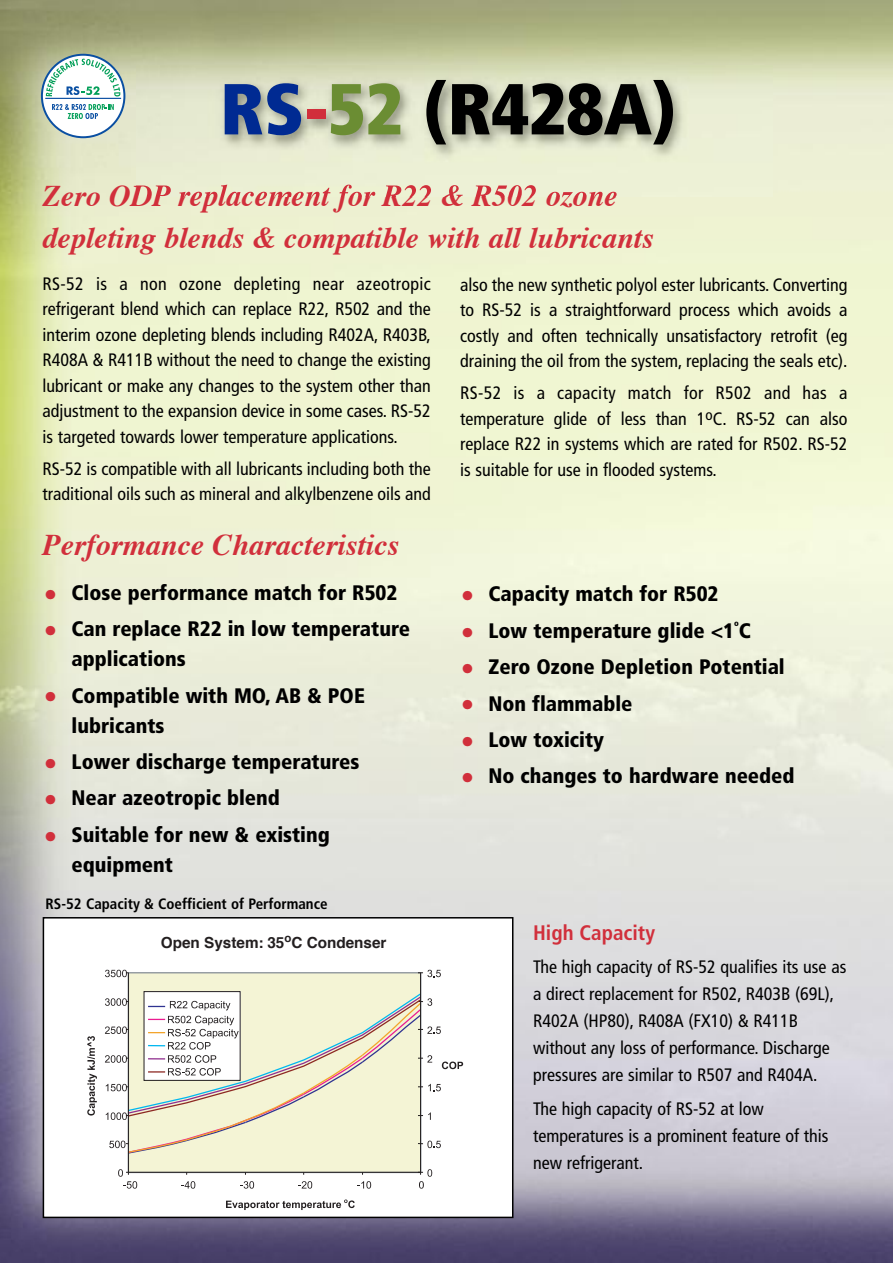
<style>
.page{position:relative;width:893px;height:1263px;background:#fff}
.page>*{position:absolute;margin:0;border:0;box-sizing:border-box;transform-origin:0 0}
.t1{font:900 condensed 72px "Frutiger";color:#000}
.t2{font:italic 700 30px/42.5px "Times";color:#d12f3b}
.t3{font:900 condensed 21px/30px "Frutiger";color:#000}
.t4{font:700 condensed 21px "Frutiger";color:#d12f3b}
.t5{font:condensed 18px/25.5px "Frutiger";color:#000;text-align:justify}
.t6{font:700 15.3px "Helvetica";color:#231f20}
.t7{font:700 condensed 15px "Frutiger";color:#000}
.t8{font:900 condensed 8.25px "Frutiger";color:#000}
.s1{color:#002a92}
.s2{color:#d12f3b}
.s3{color:#6b8d33}
.s4{font-size:27px;color:#d12f3b}
</style>
<div class="page">
<img style="left:0;top:0;width:893px;height:1263px">
<div style="left:42px;top:55px;width:82px;height:82px;background:#fff;border-radius:50%"></div>
<div style="left:41px;top:54px;width:84px;height:84px;border:2px solid #0a4fa2;border-radius:50%"></div>
<hr style="left:45px;top:98px;width:76px;height:1px;background:#0a4fa2">
<svg style="left:46px;top:59px;width:74px;height:38px"></svg>
<svg style="left:52px;top:104px;width:62px;height:15px"></svg>
<div style="left:43px;top:918px;width:470px;height:299px;background:#fff"></div>
<div style="left:128px;top:973px;width:293px;height:199px;background:#f4f4d5"></div>
<hr style="left:128px;top:1172px;width:293px;height:1px;background:#231f20">
<svg style="left:105px;top:970px;width:23px;height:7px"></svg>
<svg style="left:118px;top:1169px;width:19px;height:19px"></svg>
<svg style="left:181px;top:1181px;width:14px;height:7px"></svg>
<svg style="left:240px;top:1181px;width:14px;height:7px"></svg>
<svg style="left:298px;top:1181px;width:14px;height:7px"></svg>
<svg style="left:357px;top:1181px;width:14px;height:7px"></svg>
<svg style="left:226px;top:1199px;width:129px;height:11px"></svg>
<svg style="left:87px;top:1036px;width:10px;height:79px"></svg>
<svg style="left:418px;top:1169px;width:14px;height:19px"></svg>
<svg style="left:418px;top:970px;width:23px;height:7px"></svg>
<svg style="left:105px;top:992px;width:358px;height:162px"></svg>
<hr style="left:420px;top:973px;width:1px;height:199px;background:#231f20">
<hr style="left:128px;top:973px;width:1px;height:199px;background:#231f20">
<div style="left:43px;top:917px;width:470px;height:301px;border:2px solid #000"></div>
<img style="left:136px;top:66px;width:636px;height:130px">
<img style="left:136px;top:185px;width:35px;height:11px">
<h1 class="t1" style="left:220px;top:80px;width:457px"><span class="s1">RS</span><span class="s2">-</span><span class="s3">52</span> (R428A)</h1>
<h2 class="t2" style="left:43px;top:177px;width:613px">Zero ODP replacement for R22 &amp; R502 ozone depleting blends &amp; compatible with all lubricants</h2>
<p class="t5" style="left:43px;top:272px;width:390px">RS-52 is a non ozone depleting near azeotropic refrigerant blend which can replace R22, R502 and the interim ozone depleting blends including R402A, R403B, R408A &amp; R411B without the need to change the existing lubricant or make any changes to the system other than adjustment to the expansion device in some cases. RS-52 is targeted towards lower temperature applications.</p>
<p class="t5" style="left:43px;top:457px;width:390px">RS-52 is compatible with all lubricants including both the traditional oils such as mineral and alkylbenzene oils and</p>
<h2 class="t2" style="left:43px;top:526px;width:358px">Performance Characteristics</h2>
<p class="t3" style="left:44px;top:579px;width:355px"><span class="s4">•</span> Close performance match for R502</p>
<p class="t3" style="left:72px;top:615px;width:340px;text-indent:-28px"><span class="s4">•</span> Can replace R22 in low temperature applications</p>
<p class="t3" style="left:72px;top:682px;width:295px;text-indent:-28px"><span class="s4">•</span> Compatible with MO, AB &amp; POE lubricants</p>
<p class="t3" style="left:44px;top:748px;width:317px"><span class="s4">•</span> Lower discharge temperatures</p>
<p class="t3" style="left:44px;top:785px;width:237px"><span class="s4">•</span> Near azeotropic blend</p>
<p class="t3" style="left:72px;top:821px;width:260px;text-indent:-28px"><span class="s4">•</span> Suitable for new &amp; existing equipment</p>
<p class="t7" style="left:46px;top:898px;width:284px">RS-52 Capacity &amp; Coefficient of Performance</p>
<p class="t6" style="left:161px;top:936px;width:227px">Open System: 35<sup>o</sup>C Condenser</p>
<p class="t5" style="left:460px;top:273px;width:389px">also the new synthetic polyol ester lubricants. Converting to RS-52 is a straightforward process which avoids a costly and often technically unsatisfactory retrofit (eg draining the oil from the system, replacing the seals etc).</p>
<p class="t5" style="left:460px;top:382px;width:389px">RS-52 is a capacity match for R502 and has a temperature glide of less than 1<sup>o</sup>C. RS-52 can also replace R22 in systems which are rated for R502. RS-52 is suitable for use in flooded systems.</p>
<p class="t3" style="left:461px;top:581px;width:259px"><span class="s4">•</span> Capacity match for R502</p>
<p class="t3" style="left:461px;top:617px;width:292px"><span class="s4">•</span> Low temperature glide &lt;1 C</p>
<p class="t8" style="left:734px;top:620px;width:6px">o</p>
<p class="t3" style="left:461px;top:653px;width:325px"><span class="s4">•</span> Zero Ozone Depletion Potential</p>
<p class="t3" style="left:461px;top:690px;width:173px"><span class="s4">•</span> Non flammable</p>
<p class="t3" style="left:461px;top:726px;width:145px"><span class="s4">•</span> Low toxicity</p>
<p class="t3" style="left:461px;top:763px;width:335px"><span class="s4">•</span> No changes to hardware needed</p>
<p class="t4" style="left:533px;top:924px;width:123px">High Capacity</p>
<p class="t5" style="left:533px;top:955px;width:315px;line-height:27px;text-align:left">The high capacity of RS-52 qualifies its use as a direct replacement for R502, R403B (69L), R402A (HP80), R408A (FX10) &amp; R411B without any loss of performance. Discharge pressures are similar to R507 and R404A.</p>
<p class="t5" style="left:533px;top:1096px;width:297px;line-height:27px;text-align:left">The high capacity of RS-52 at low temperatures is a prominent feature of this new refrigerant.</p>
</div>
